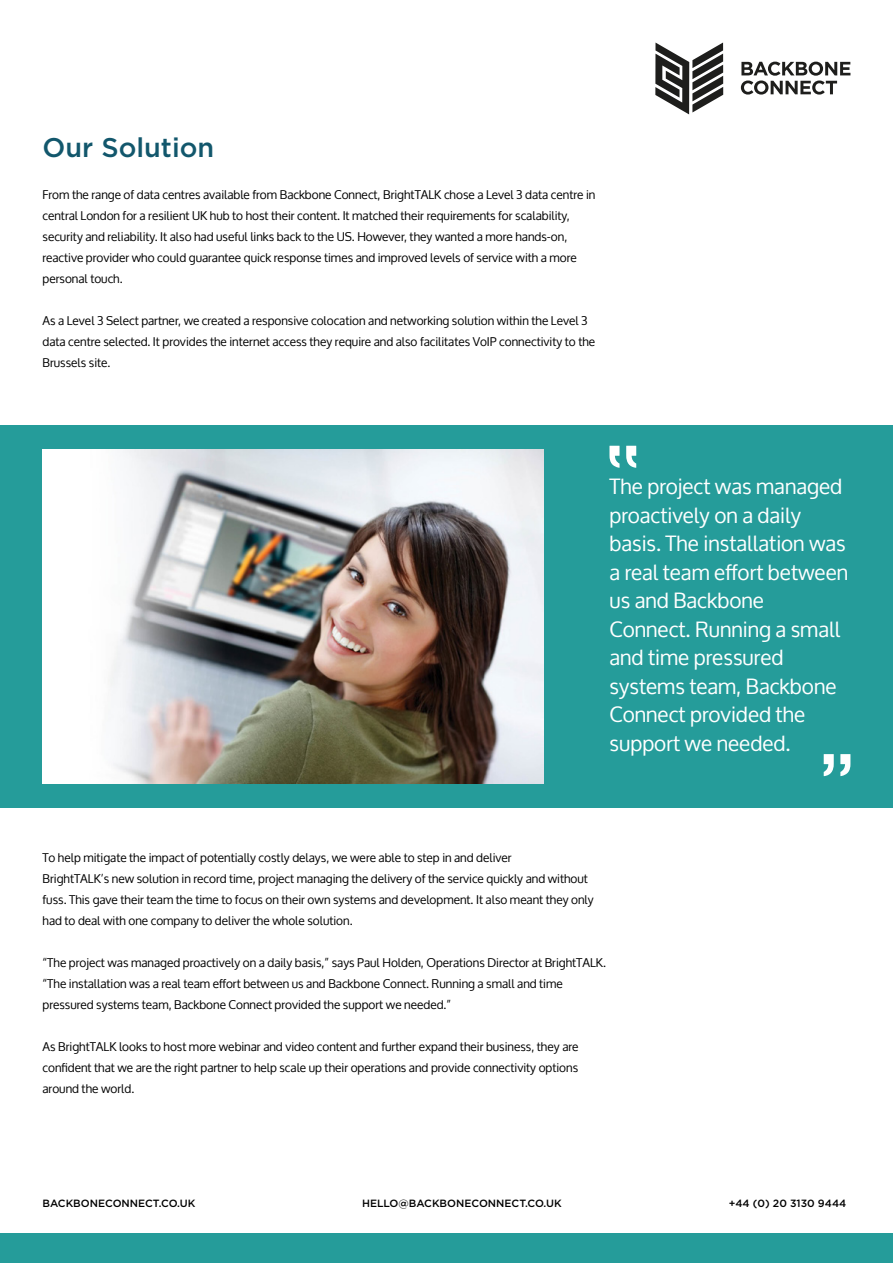
<style>
.page{position:relative;width:893px;height:1263px;background:#fff}
.page>*{position:absolute;margin:0;border:0;box-sizing:border-box;transform-origin:0 0}
.t1{font:500 27px "Gotham";color:#12576c}
.t2{font:21px/28.5px "Oxygen";color:#fff}
.t3{font:12px/21px "Oxygen";color:#000}
.t4{font:500 10.5px "Gotham";color:#000}
</style>
<div class="page">
<div style="left:0;top:1233px;width:893px;height:30px;background:#259c9a"></div>
<div style="left:0;top:425px;width:893px;height:383px;background:#259c9a"></div>
<svg style="left:824px;top:754px;width:10px;height:22px"></svg>
<svg style="left:840px;top:754px;width:10px;height:22px"></svg>
<svg style="left:626px;top:446px;width:10px;height:22px"></svg>
<svg style="left:609px;top:446px;width:10px;height:22px"></svg>
<svg style="left:655px;top:43px;width:68px;height:71px"></svg>
<svg style="left:741px;top:62px;width:109px;height:33px"></svg>
<img style="left:43px;top:450px;width:501px;height:334px">
<h1 class="t1" style="left:43px;top:132px;width:173px">Our Solution</h1>
<p class="t3" style="left:43px;top:185px;width:554px">From the range of data centres available from Backbone Connect, BrightTALK chose a Level 3 data centre in central London for a resilient UK hub to host their content. It matched their requirements for scalability, security and reliability. It also had useful links back to the US. However, they wanted a more hands-on, reactive provider who could guarantee quick response times and improved levels of service with a more personal touch.</p>
<p class="t3" style="left:43px;top:311px;width:554px">As a Level 3 Select partner, we created a responsive colocation and networking solution within the Level 3 data centre selected. It provides the internet access they require and also facilitates VoIP connectivity to the<br>Brussels site.</p>
<h2 class="t2" style="left:609px;top:473px;width:240px">The project was managed proactively on a daily basis. The installation was a real team effort between us and Backbone<br>Connect. Running a small and time pressured systems team, Backbone<br>Connect provided the support we needed.</h2>
<p class="t3" style="left:43px;top:848px;width:553px">To help mitigate the impact of potentially costly delays, we were able to step in and deliver<br>BrightTALK’s new solution in record time, project managing the delivery of the service quickly and without fuss. This gave their team the time to focus on their own systems and development. It also meant they only had to deal with one company to deliver the whole solution.</p>
<p class="t3" style="left:43px;top:953px;width:565px">“The project was managed proactively on a daily basis,” says Paul Holden, Operations Director at BrightTALK. “The installation was a real team effort between us and Backbone Connect. Running a small and time pressured systems team, Backbone Connect provided the support we needed.”</p>
<p class="t3" style="left:43px;top:1037px;width:537px;text-align:justify">As BrightTALK looks to host more webinar and video content and further expand their business, they are confident that we are the right partner to help scale up their operations and provide connectivity options around the world.</p>
<p class="t4" style="left:43px;top:1197px;width:154px">BACKBONECONNECT.CO.UK</p>
<p class="t4" style="left:362px;top:1197px;width:201px">HELLO@BACKBONECONNECT.CO.UK</p>
<p class="t4" style="left:729px;top:1197px;width:119px">+44 (0) 20 3130 9444</p>
</div>
